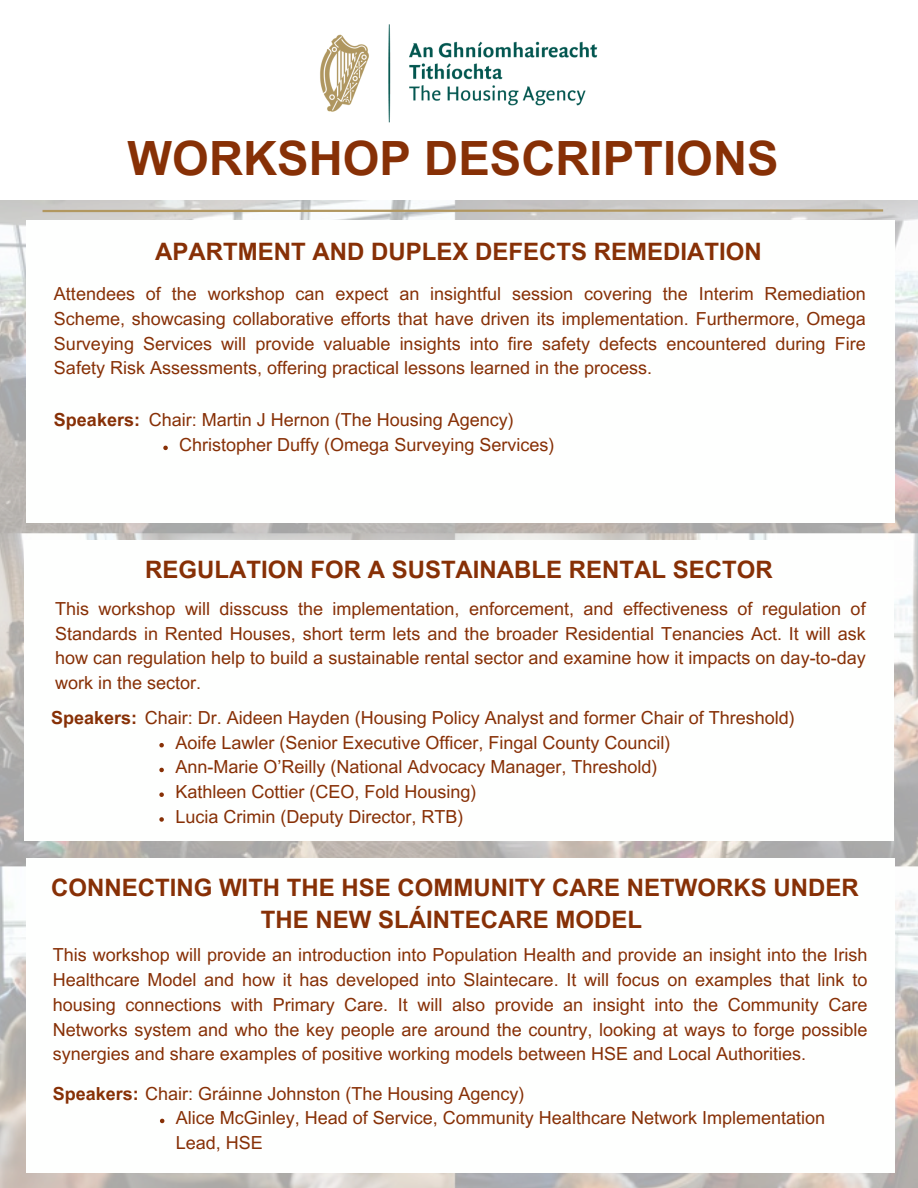
<style>
.page{position:relative;width:918px;height:1188px;background:#fff}
.page>*{position:absolute;margin:0;border:0;box-sizing:border-box;transform-origin:0 0}
.t1{font:700 47.25px "Arial MT Pro";color:#873006}
.t2{font:700 24px/32.7px "Arial MT Pro";color:#873006;text-align:center}
.t3{font:18px/24.8px "Arial MT Pro";color:#873006;text-align:justify}
.t4{font:700 18px "Arial MT Pro";color:#873006}
.s1{font-weight:700}
</style>
<div class="page">
<img style="left:0;top:200px;width:918px;height:988px">
<svg style="left:40px;top:208px;width:845px;height:5px;background:#c4b89f"></svg>
<img style="left:320px;top:24px;width:278px;height:99px">
<div style="left:26px;top:859px;width:869px;height:314px;background:#fefffe"></div>
<svg style="left:160px;top:1119px;width:4px;height:4px"></svg>
<div style="left:26px;top:220px;width:869px;height:302px;background:#fefffe"></div>
<svg style="left:163px;top:446px;width:5px;height:4px"></svg>
<div style="left:25px;top:540px;width:868px;height:301px;background:#fefffe"></div>
<svg style="left:159px;top:743px;width:5px;height:4px"></svg>
<svg style="left:159px;top:768px;width:5px;height:4px"></svg>
<svg style="left:159px;top:792px;width:5px;height:5px"></svg>
<svg style="left:159px;top:817px;width:5px;height:5px"></svg>
<p class="t1" style="left:128px;top:141px;width:653px">WORKSHOP DESCRIPTIONS</p>
<p class="t2" style="left:155px;top:239px;width:608px">APARTMENT AND DUPLEX DEFECTS REMEDIATION</p>
<h2 class="t3" style="left:54px;top:284px;width:813px">Attendees of the workshop can expect an insightful session covering the Interim Remediation Scheme, showcasing collaborative efforts that have driven its implementation. Furthermore, Omega Surveying Services will provide valuable insights into fire safety defects encountered during Fire Safety Risk Assessments, offering practical lessons learned in the process.</h2>
<p class="t3" style="left:149px;top:410px;width:367px">Chair: Martin J Hernon (The Housing Agency)</p>
<h3 class="t3" style="left:179px;top:435px;width:377px">Christopher Duffy (Omega Surveying Services)</h3>
<p class="t4" style="left:54px;top:413px;width:88px">Speakers:</p>
<p class="t2" style="left:145px;top:557px;width:629px">REGULATION FOR A SUSTAINABLE RENTAL SECTOR</p>
<p class="t3" style="left:55px;top:598px;width:812px">This workshop will disscuss the implementation, enforcement, and effectiveness of regulation of Standards in Rented Houses, short term lets and the broader Residential Tenancies Act. It will ask how can regulation help to build a sustainable rental sector and examine how it impacts on day-to-day work in the sector.</p>
<p class="t3" style="left:51px;top:707px;width:745px"><span class="s1">Speakers:</span> Chair: Dr. Aideen Hayden (Housing Policy Analyst and former Chair of Threshold)</p>
<p class="t3" style="left:175px;top:732px;width:497px">Aoife Lawler (Senior Executive Officer, Fingal County Council)</p>
<h2 class="t3" style="left:175px;top:757px;width:484px">Ann-Marie O’Reilly (National Advocacy Manager, Threshold)</h2>
<p class="t3" style="left:175px;top:782px;width:303px">Kathleen Cottier (CEO, Fold Housing)</p>
<h3 class="t3" style="left:175px;top:806px;width:290px">Lucia Crimin (Deputy Director, RTB)</h3>
<h2 class="t2" style="left:51px;top:874px;width:809px">CONNECTING WITH THE HSE COMMUNITY CARE NETWORKS UNDER<br>THE NEW SLÁINTECARE MODEL</h2>
<p class="t3" style="left:53px;top:945px;width:816px">This workshop will provide an introduction into Population Health and provide an insight into the Irish Healthcare Model and how it has developed into Slaintecare. It will focus on examples that link to housing connections with Primary Care. It will also provide an insight into the Community Care Networks system and who the key people are around the country, looking at ways to forge possible synergies and share examples of positive working models between HSE and Local Authorities.</p>
<p class="t3" style="left:53px;top:1083px;width:473px"><span class="s1">Speakers:</span> Chair: Gráinne Johnston (The Housing Agency)</p>
<p class="t3" style="left:176px;top:1108px;width:651px">Alice McGinley, Head of Service, Community Healthcare Network Implementation<br>Lead, HSE</p>
</div>
